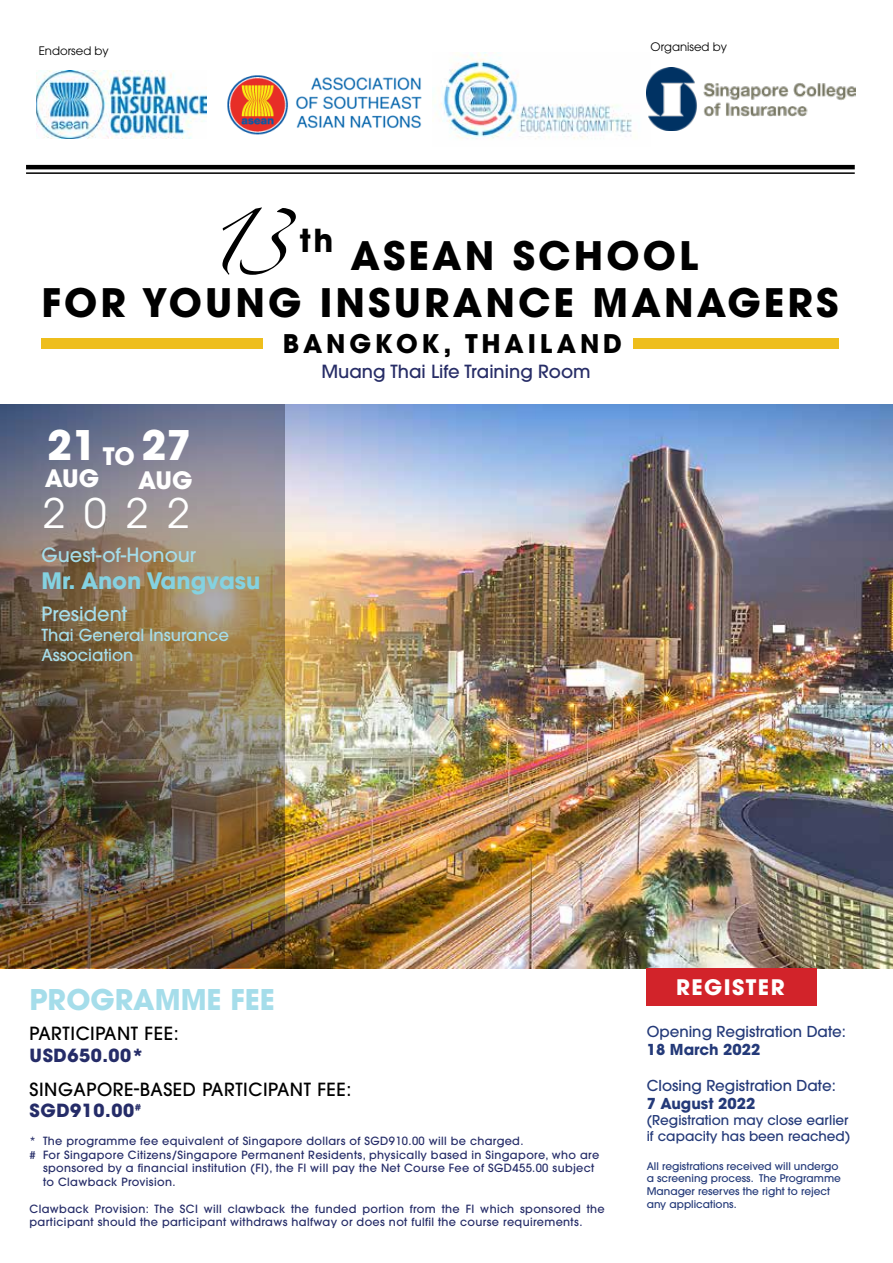
<style>
.page{position:relative;width:893px;height:1263px;background:#fff}
.page>*{position:absolute;margin:0;border:0;box-sizing:border-box;transform-origin:0 0}
.t1{font:57px "Zapfino";color:#000}
.t2{font:40.5px "ITC Avant Garde Pro";color:#fff}
.t3{font:700 40.5px "ITC Avant Garde Pro";color:#fff}
.t4{font:700 39px/46.8px "ITC Avant Garde Pro";letter-spacing:.08em;color:#000}
.t5{font:700 28.35px "ITC Avant Garde Pro";color:#a5ddea}
.t6{font:700 25.5px "ITC Avant Garde Pro";letter-spacing:.15em;color:#000}
.t7{font:700 23.85px "ITC Avant Garde Pro";letter-spacing:-.015em;color:#fff}
.t8{font:700 22.5px "ITC Avant Garde Pro";color:#84d2e1}
.t9{font:700 21.3px "ITC Avant Garde Pro";letter-spacing:.07em;color:#fff}
.t10{font:500 19.5px "ITC Avant Garde Pro";color:#a5ddea}
.t11{font:500 18px/21.6px "ITC Avant Garde Pro";letter-spacing:.03em;color:#000}
.t12{font:500 18px "ITC Avant Garde Pro";color:#272d67}
.t13{font:700 18px "ITC Avant Garde Pro";letter-spacing:.03em;color:#252c68}
.t14{font:500 16.5px/19.8px "ITC Avant Garde Pro";color:#a5ddea}
.t15{font:500 15px "ITC Avant Garde Pro";color:#243a79}
.t16{font:700 15px "ITC Avant Garde Pro";color:#243a79}
.t17{font:500 13.5px/16.2px "ITC Avant Garde Pro";color:#243a79}
.t18{font:11.7px "ITC Avant Garde Pro";color:#000}
.t19{font:500 11.25px/13.5px "ITC Avant Garde Pro";letter-spacing:.03em;color:#252c68}
.t20{font:500 10.5px/12.6px "ITC Avant Garde Pro";color:#243a79}
.s1{font-weight:700;color:#252c68}
</style>
<div class="page">
<img style="left:285px;top:404px;width:608px;height:564px">
<img style="left:0;top:404px;width:285px;height:564px">
<img style="left:36px;top:71px;width:171px;height:67px">
<img style="left:440px;top:53px;width:192px;height:86px">
<img style="left:646px;top:68px;width:209px;height:63px">
<hr style="left:26px;top:165px;width:829px;height:4px;background:#000">
<hr style="left:26px;top:172px;width:829px;height:2px;background:#000">
<img style="left:227px;top:75px;width:195px;height:60px">
<div style="left:41px;top:339px;width:222px;height:10px;background:#eebe1c"></div>
<div style="left:633px;top:339px;width:205px;height:10px;background:#eebe1c"></div>
<div style="left:647px;top:968px;width:170px;height:38px;background:#d2232a"></div>
<p class="t18" style="left:39px;top:43px;width:72px">Endorsed by</p>
<p class="t18" style="left:651px;top:40px;width:78px">Organised by</p>
<h1 class="t1" style="left:207px;top:217px;width:128px">13 <sup>th</sup></h1>
<h3 class="t4" style="left:41px;top:232px;width:799px;text-indent:309px">ASEAN SCHOOL<br>FOR YOUNG INSURANCE MANAGERS</h3>
<h3 class="t6" style="left:283px;top:327px;width:341px">BANGKOK, THAILAND</h3>
<h2 class="t3" style="left:47px;top:418px;width:52px">21</h2>
<h3 class="t7" style="left:103px;top:440px;width:90px">TO <sup>27</sup></h3>
<h3 class="t7" style="left:45px;top:462px;width:56px">AUG</h3>
<h3 class="t7" style="left:138px;top:464px;width:56px">AUG</h3>
<h2 class="t2" style="left:43px;top:488px;width:148px">2022</h2>
<h3 class="t10" style="left:41px;top:542px;width:156px">Guest-of-Honour</h3>
<h3 class="t8" style="left:41px;top:566px;width:221px">Mr. Anon Vangvasu</h3>
<h3 class="t10" style="left:41px;top:601px;width:87px">President</h3>
<h3 class="t14" style="left:41px;top:625px;width:189px">Thai General Insurance<br>Association</h3>
<h3 class="t12" style="left:321px;top:360px;width:271px">Muang Thai Life Training Room</h3>
<h3 class="t5" style="left:30px;top:980px;width:247px">PROGRAMME FEE</h3>
<h3 class="t11" style="left:30px;top:1023px;width:151px">PARTICIPANT FEE:</h3>
<h3 class="t13" style="left:30px;top:1043px;width:116px">USD650.00*</h3>
<h3 class="t11" style="left:30px;top:1078px;width:323px">SINGAPORE-BASED PARTICIPANT FEE:<br><span class="s1">SGD910.00</span><sup>#</sup></h3>
<p class="t19" style="left:30px;top:1134px;width:495px">* The programme fee equivalent of Singapore dollars of SGD910.00 will be charged.</p>
<p class="t19" style="left:30px;top:1148px;width:571px"># For Singapore Citizens/Singapore Permanent Residents, physically based in Singapore, who are</p>
<p class="t19" style="left:43px;top:1161px;width:553px">sponsored by a financial institution (FI), the FI will pay the Net Course Fee of SGD455.00 subject</p>
<p class="t19" style="left:43px;top:1175px;width:134px">to Clawback Provision.</p>
<p class="t19" style="left:30px;top:1202px;width:577px">Clawback Provision: The SCI will clawback the funded portion from the FI which sponsored the participant should the participant withdraws halfway or does not fulfil the course requirements.</p>
<h3 class="t9" style="left:676px;top:973px;width:110px">REGISTER</h3>
<h3 class="t15" style="left:647px;top:1021px;width:201px">Opening Registration Date:</h3>
<h3 class="t16" style="left:647px;top:1039px;width:115px">18 March 2022</h3>
<h3 class="t15" style="left:647px;top:1075px;width:191px">Closing Registration Date:</h3>
<h3 class="t16" style="left:647px;top:1093px;width:110px">7 August 2022</h3>
<p class="t17" style="left:647px;top:1112px;width:205px">(Registration may close earlier if capacity has been reached)</p>
<p class="t20" style="left:647px;top:1160px;width:196px">All registrations received will undergo a screening process. The Programme Manager reserves the right to reject any applications.</p>
</div>
